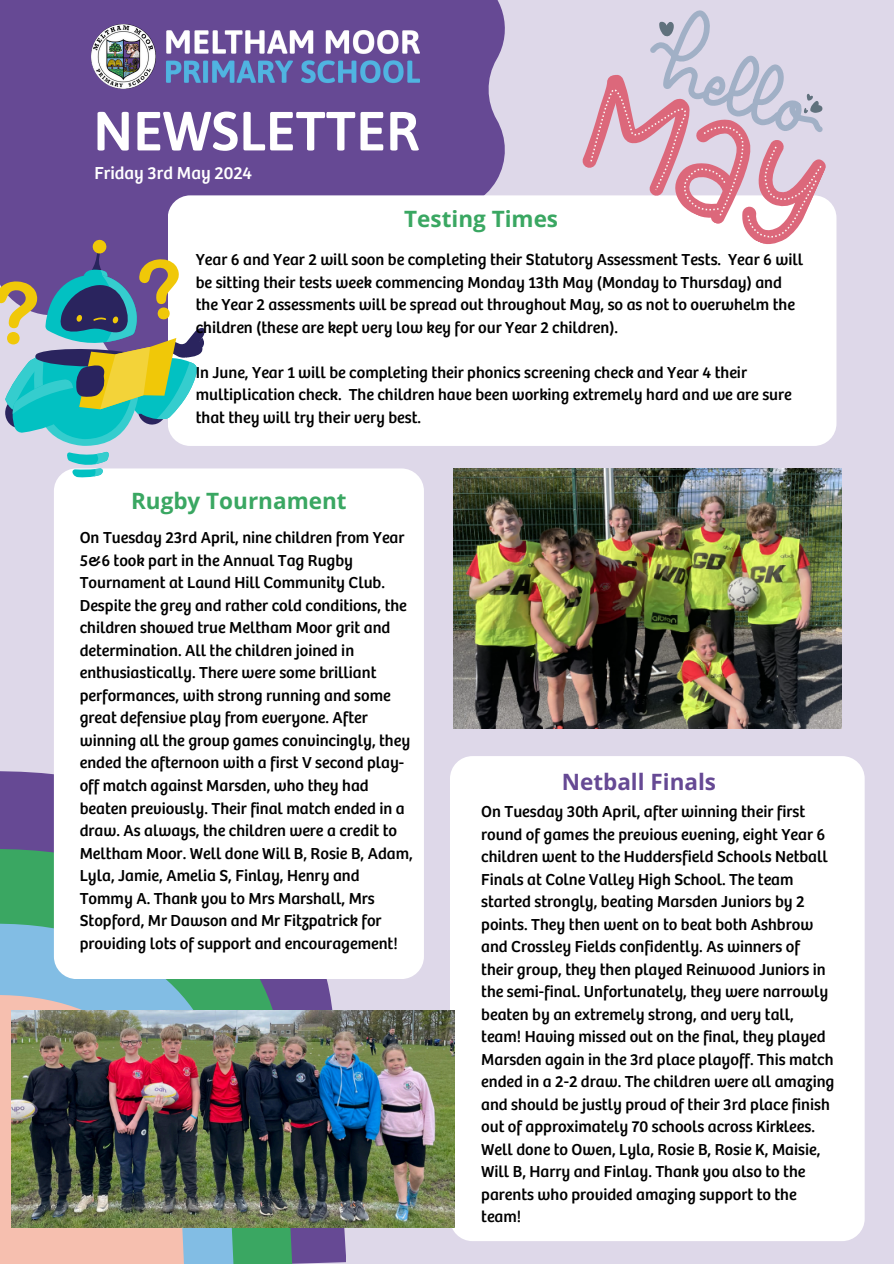
<style>
.page{position:relative;width:894px;height:1264px;background:#fff}
.page>*{position:absolute;margin:0;border:0;box-sizing:border-box;transform-origin:0 0}
.t1{font:600 54.9px "Asap";color:#fff}
.t2{font:700 22.5px "Open Sans";color:#3aa762}
.t3{font:700 22.5px "Open Sans";color:#664994}
.t4{font:18px "Bree";color:#fff}
.t5{font:16.5px/22.5px "Bree";color:#000}
</style>
<div class="page">
<div style="left:0;top:0;width:893px;height:1263px;background:#ded8e9"></div>
<div style="left:0;top:0;width:504px;height:239px;background:#664994"></div>
<svg style="left:0;top:771px;width:346px;height:492px;background:#70559a"></svg>
<svg style="left:0;top:847px;width:292px;height:416px;background:#419b69"></svg>
<svg style="left:0;top:922px;width:233px;height:341px;background:#76b9ca"></svg>
<svg style="left:0;top:993px;width:184px;height:270px;background:#debdb7"></svg>
<img style="left:92px;top:25px;width:327px;height:64px">
<div style="left:168px;top:195px;width:668px;height:251px;background:#fff;border-radius:23px"></div>
<div style="left:54px;top:468px;width:370px;height:510px;background:#fff;border-radius:22px"></div>
<div style="left:450px;top:756px;width:414px;height:485px;background:#fff;border-radius:23px"></div>
<img style="left:12px;top:1010px;width:442px;height:217px">
<svg style="left:571px;top:10px;width:258px;height:235px"></svg>
<img style="left:453px;top:468px;width:387px;height:260px">
<svg style="left:0;top:239px;width:208px;height:238px"></svg>
<p class="t1" style="left:93px;top:99px;width:327px">NEWSLETTER</p>
<p class="t4" style="left:94px;top:164px;width:159px">Friday 3rd May 2024</p>
<p class="t2" style="left:404px;top:203px;width:155px">Testing Times</p>
<p class="t5" style="left:196px;top:249px;width:608px">Year 6 and Year 2 will soon be completing their Statutory Assessment Tests. Year 6 will be sitting their tests week commencing Monday 13th May (Monday to Thursday) and the Year 2 assessments will be spread out throughout May, so as not to overwhelm the children (these are kept very low key for our Year 2 children).</p>
<h2 class="t5" style="left:196px;top:362px;width:597px">In June, Year 1 will be completing their phonics screening check and Year 4 their multiplication check. The children have been working extremely hard and we are sure that they will try their very best.</h2>
<h2 class="t2" style="left:131px;top:485px;width:217px">Rugby Tournament</h2>
<p class="t5" style="left:80px;top:527px;width:334px">On Tuesday 23rd April, nine children from Year 5&amp;6 took part in the Annual Tag Rugby Tournament at Laund Hill Community Club.<br>Despite the grey and rather cold conditions, the children showed true Meltham Moor grit and determination. All the children joined in enthusiastically. There were some brilliant performances, with strong running and some great defensive play from everyone. After winning all the group games convincingly, they ended the afternoon with a first V second play&shy;off match against Marsden, who they had beaten previously. Their final match ended in a draw. As always, the children were a credit to Meltham Moor. Well done Will B, Rosie B, Adam, Lyla, Jamie, Amelia S, Finlay, Henry and Tommy A. Thank you to Mrs Marshall, Mrs Stopford, Mr Dawson and Mr Fitzpatrick for providing lots of support and encouragement!</p>
<h2 class="t3" style="left:561px;top:766px;width:156px">Netball Finals</h2>
<p class="t5" style="left:481px;top:801px;width:354px">On Tuesday 30th April, after winning their first round of games the previous evening, eight Year 6 children went to the Huddersfield Schools Netball Finals at Colne Valley High School. The team started strongly, beating Marsden Juniors by 2 points. They then went on to beat both Ashbrow and Crossley Fields confidently. As winners of their group, they then played Reinwood Juniors in the semi-final. Unfortunately, they were narrowly beaten by an extremely strong, and very tall, team! Having missed out on the final, they played Marsden again in the 3rd place playoff. This match ended in a 2-2 draw. The children were all amazing and should be justly proud of their 3rd place finish out of approximately 70 schools across Kirklees.<br>Well done to Owen, Lyla, Rosie B, Rosie K, Maisie, Will B, Harry and Finlay. Thank you also to the parents who provided amazing support to the team!</p>
</div>
